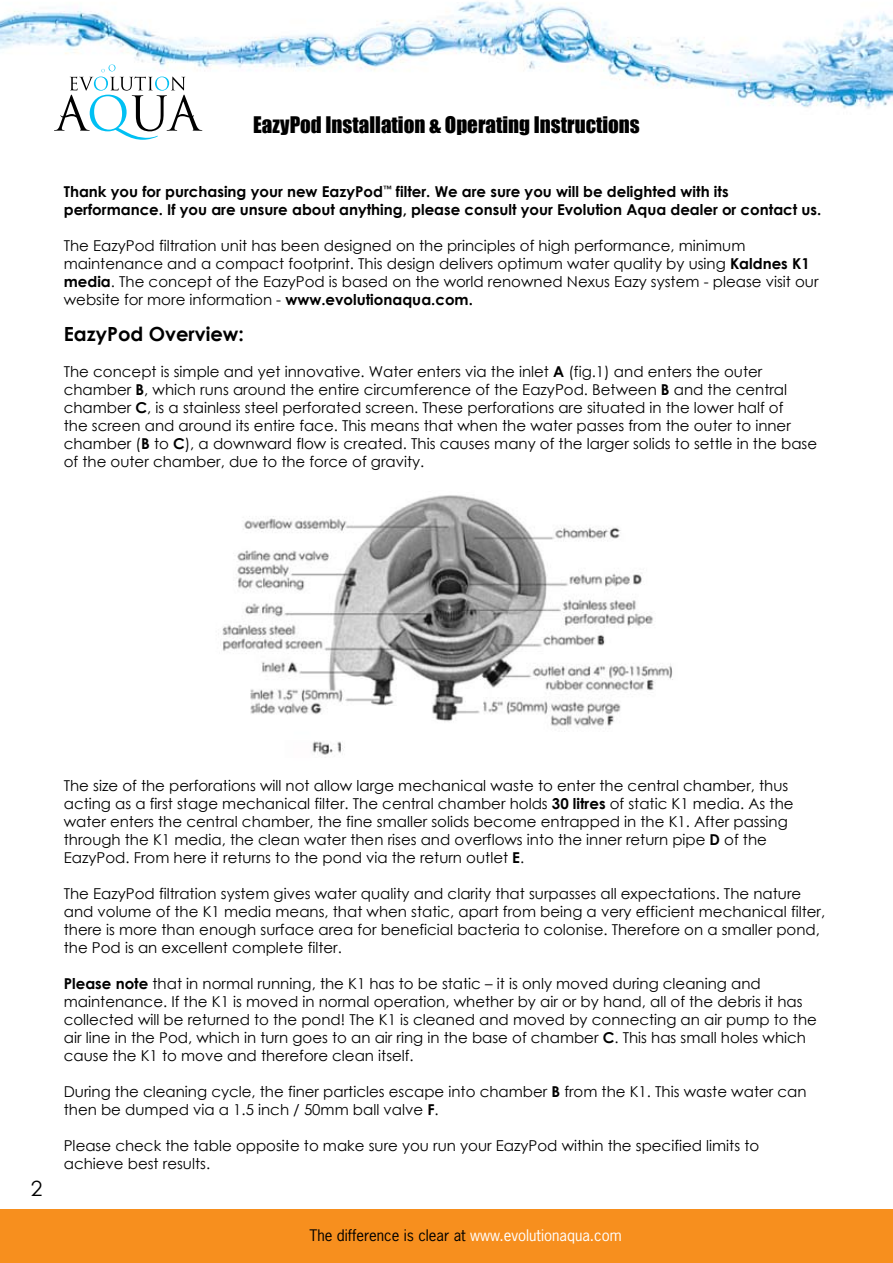
<style>
.page{position:relative;width:893px;height:1263px;background:#fff}
.page>*{position:absolute;margin:0;border:0;box-sizing:border-box;transform-origin:0 0}
.t1{font:21px "Impact";color:#000}
.t2{font:21px "Century Gothic";color:#000}
.t3{font:700 19.5px "Century Gothic";color:#000}
.t4{font:15px/18px "Century Gothic";color:#000}
.t5{font:700 15px/18px "Century Gothic";color:#000}
.t6{font:15px "News Gothic Std";color:#000}
.s1{font-weight:700}
.s2{color:#fff}
</style>
<div class="page">
<img style="left:0;top:0;width:893px;height:131px">
<svg style="left:54px;top:65px;width:148px;height:75px"></svg>
<div style="left:0;top:1210px;width:893px;height:53px;background:#f78f1e"></div>
<img style="left:222px;top:495px;width:451px;height:260px">
<h1 class="t1" style="left:253px;top:109px;width:388px">EazyPod Installation &amp; Operating Instructions</h1>
<p class="t5" style="left:64px;top:182px;width:759px">Thank you for purchasing your new EazyPod<sup>™</sup> filter. We are sure you will be delighted with its performance. If you are unsure about anything, please consult your Evolution Aqua dealer or contact us.</p>
<p class="t4" style="left:64px;top:236px;width:756px">The EazyPod filtration unit has been designed on the principles of high performance, minimum maintenance and a compact footprint. This design delivers optimum water quality by using <span class="s1">Kaldnes K1 media</span>. The concept of the EazyPod is based on the world renowned Nexus Eazy system - please visit our website for more information - <span class="s1">www.evolutionaqua.com.</span></p>
<h2 class="t3" style="left:64px;top:319px;width:182px">EazyPod Overview:</h2>
<p class="t4" style="left:64px;top:362px;width:755px">The concept is simple and yet innovative. Water enters via the inlet <span class="s1">A</span> (fig.1) and enters the outer chamber <span class="s1">B</span>, which runs around the entire circumference of the EazyPod. Between <span class="s1">B</span> and the central chamber <span class="s1">C</span>, is a stainless steel perforated screen. These perforations are situated in the lower half of<br>the screen and around its entire face. This means that when the water passes from the outer to inner chamber (<span class="s1">B</span> to <span class="s1">C</span>), a downward flow is created. This causes many of the larger solids to settle in the base of the outer chamber, due to the force of gravity.</p>
<h1 class="t2" style="left:31px;top:1174px;width:13px">2</h1>
<p class="t4" style="left:64px;top:776px;width:731px">The size of the perforations will not allow large mechanical waste to enter the central chamber, thus acting as a first stage mechanical filter. The central chamber holds <span class="s1">30 litres</span> of static K1 media. As the water enters the central chamber, the fine smaller solids become entrapped in the K1. After passing through the K1 media, the clean water then rises and overflows into the inner return pipe <span class="s1">D</span> of the EazyPod. From here it returns to the pond via the return outlet <span class="s1">E</span>.</p>
<p class="t4" style="left:64px;top:884px;width:763px">The EazyPod filtration system gives water quality and clarity that surpasses all expectations. The nature and volume of the K1 media means, that when static, apart from being a very efficient mechanical filter, there is more than enough surface area for beneficial bacteria to colonise. Therefore on a smaller pond, the Pod is an excellent complete filter.</p>
<p class="t4" style="left:64px;top:974px;width:755px"><span class="s1">Please note</span> that in normal running, the K1 has to be static – it is only moved during cleaning and maintenance. If the K1 is moved in normal operation, whether by air or by hand, all of the debris it has collected will be returned to the pond! The K1 is cleaned and moved by connecting an air pump to the air line in the Pod, which in turn goes to an air ring in the base of chamber <span class="s1">C</span>. This has small holes which cause the K1 to move and therefore clean itself.</p>
<p class="t4" style="left:64px;top:1082px;width:744px">During the cleaning cycle, the finer particles escape into chamber <span class="s1">B</span> from the K1. This waste water can then be dumped via a 1.5 inch / 50mm ball valve <span class="s1">F</span>.</p>
<p class="t4" style="left:64px;top:1136px;width:697px">Please check the table opposite to make sure you run your EazyPod within the specified limits to achieve best results.</p>
<p class="t6" style="left:310px;top:1226px;width:314px">The difference is clear at <span class="s2">www.evolutionaqua.com</span></p>
</div>
